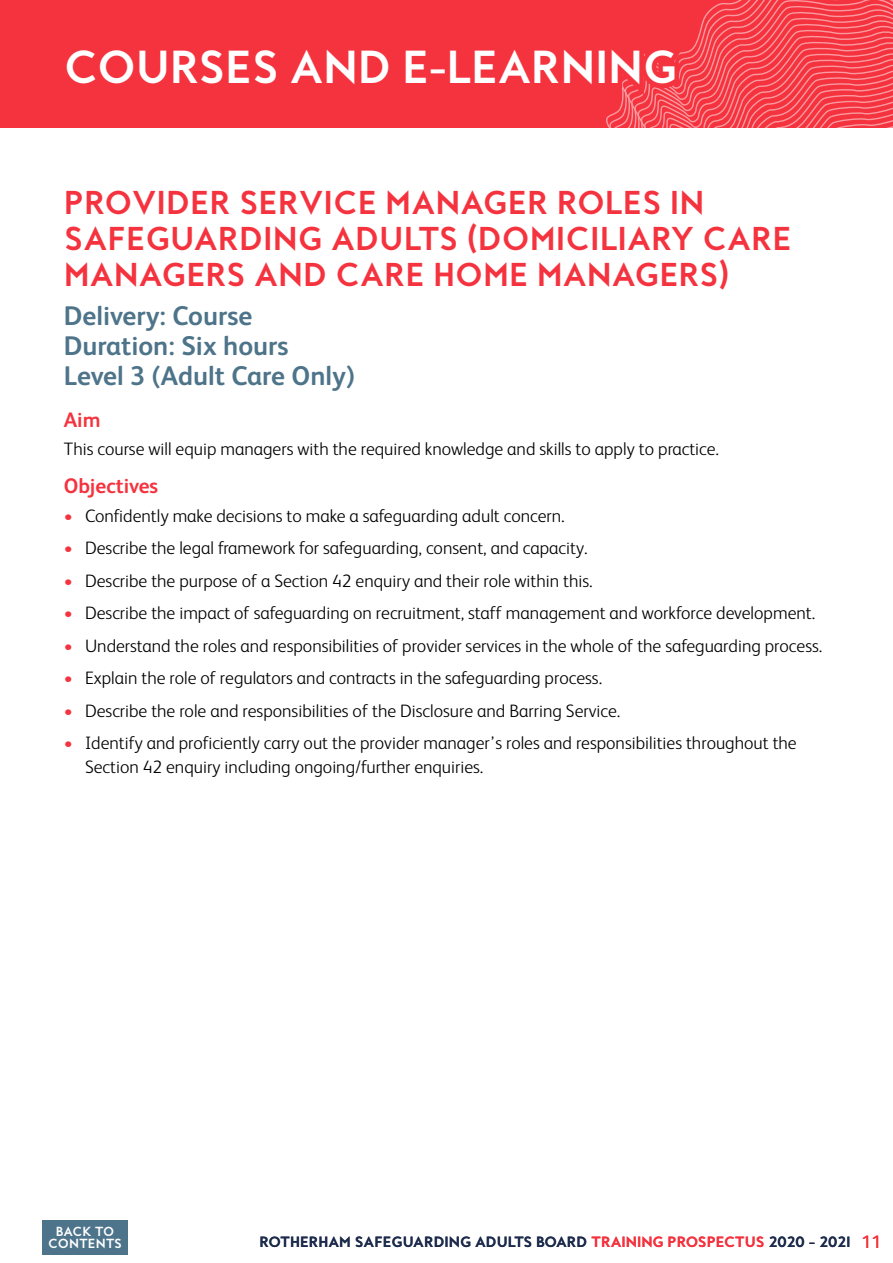
<style>
.page{position:relative;width:893px;height:1263px;background:#fff}
.page>*{position:absolute;margin:0;border:0;box-sizing:border-box;transform-origin:0 0}
.t1{font:700 42px "MB Empire";letter-spacing:-.01em;color:#fff}
.t2{font:700 30px/36px "MB Empire";color:#f5333f}
.t3{font:700 27px/30px "FS Albert";color:#4e748a}
.t4{font:700 21px "FS Albert";color:#f5333f}
.t5{font:300 18px/24px "FS Albert";color:#000}
.t6{font:700 13.5px "MB Empire";color:#1d2b4d}
.t7{font:700 12px/12px "MB Empire";color:#fff;text-align:center}
.s1{color:#f5333f}
.s2{font-family:"FS Albert";font-weight:400;font-size:18px;color:#f5333f}
</style>
<div class="page">
<div style="left:0;top:0;width:893px;height:128px;background:#f5333f"></div>
<svg style="left:606px;top:0;width:287px;height:128px"></svg>
<div style="left:43px;top:1220px;width:85px;height:34px;background:#4e748b"></div>
<h1 class="t1" style="left:64px;top:40px;width:615px">COURSES AND E-LEARNING</h1>
<h2 class="t2" style="left:64px;top:185px;width:729px">PROVIDER SERVICE MANAGER ROLES IN<br>SAFEGUARDING ADULTS (DOMICILIARY CARE<br>MANAGERS AND CARE HOME MANAGERS)</h2>
<h3 class="t3" style="left:64px;top:300px;width:293px">Delivery: Course<br>Duration: Six hours<br>Level 3 (Adult Care Only)</h3>
<p class="t4" style="left:64px;top:406px;width:38px">Aim</p>
<p class="t5" style="left:64px;top:437px;width:657px">This course will equip managers with the required knowledge and skills to apply to practice.</p>
<p class="t4" style="left:64px;top:472px;width:96px">Objectives</p>
<p class="t5" style="left:64px;top:503px;width:502px"><span class="s1">•</span> Confidently make decisions to make a safeguarding adult concern.</p>
<p class="t5" style="left:64px;top:536px;width:525px"><span class="s1">•</span> Describe the legal framework for safeguarding, consent, and capacity.</p>
<p class="t5" style="left:64px;top:568px;width:530px"><span class="s1">•</span> Describe the purpose of a Section 42 enquiry and their role within this.</p>
<p class="t5" style="left:64px;top:601px;width:753px"><span class="s1">•</span> Describe the impact of safeguarding on recruitment, staff management and workforce development.</p>
<p class="t5" style="left:64px;top:633px;width:760px"><span class="s1">•</span> Understand the roles and responsibilities of provider services in the whole of the safeguarding process.</p>
<p class="t5" style="left:64px;top:666px;width:540px"><span class="s1">•</span> Explain the role of regulators and contracts in the safeguarding process.</p>
<p class="t5" style="left:64px;top:698px;width:558px"><span class="s1">•</span> Describe the role and responsibilities of the Disclosure and Barring Service.</p>
<p class="t5" style="left:85px;top:731px;width:713px;text-indent:-21px"><span class="s1">•</span> Identify and proficiently carry out the provider manager’s roles and responsibilities throughout the<br>Section 42 enquiry including ongoing/further enquiries.</p>
<p class="t7" style="left:48px;top:1225px;width:75px">BACK TO<br>CONTENTS</p>
<p class="t6" style="left:259px;top:1233px;width:624px">ROTHERHAM SAFEGUARDING ADULTS BOARD <span class="s1">TRAINING PROSPECTUS</span> 2020 – 2021 <span class="s2">11</span></p>
</div>
